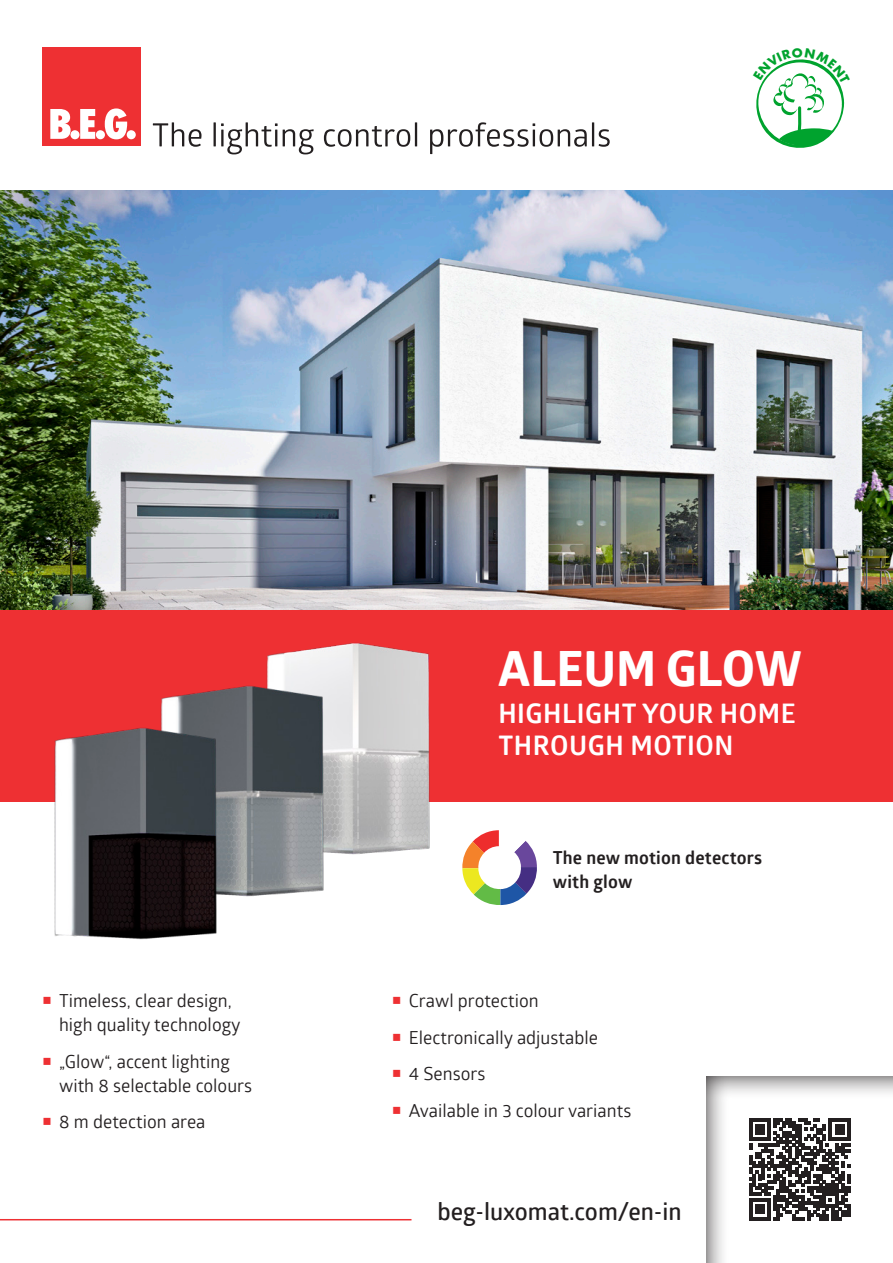
<style>
.page{position:relative;width:893px;height:1263px;background:#fff}
.page>*{position:absolute;margin:0;border:0;box-sizing:border-box;transform-origin:0 0}
.t1{font:700 47.7px "Globerx";letter-spacing:.01em;color:#fff}
.t2{font:700 27px/32.4px "Glober";letter-spacing:.02em;color:#fff}
.t3{font:600 24px "Glober";color:#231f20}
.t4{font:18px/24px "Glober";color:#231f20}
.t5{font:700 18px/24px "Glober";letter-spacing:.01em;color:#231f20}
.s1{color:#ee3033}
</style>
<div class="page">
<img style="left:0;top:190px;width:893px;height:420px">
<div style="left:0;top:610px;width:893px;height:191px;background:#ee3033"></div>
<hr style="left:0;top:1219px;width:411px;height:1px;background:#ee3033">
<div style="left:43px;top:48px;width:98px;height:98px;background:#ee3033"></div>
<svg style="left:50px;top:109px;width:21px;height:30px"></svg>
<div style="left:70px;top:130px;width:10px;height:9px;background:#fff;border-radius:50%"></div>
<svg style="left:80px;top:109px;width:15px;height:30px"></svg>
<div style="left:96px;top:130px;width:9px;height:9px;background:#fff;border-radius:50%"></div>
<svg style="left:105px;top:108px;width:22px;height:31px"></svg>
<div style="left:127px;top:130px;width:9px;height:9px;background:#fff;border-radius:50%"></div>
<svg style="left:153px;top:122px;width:48px;height:25px"></svg>
<svg style="left:214px;top:122px;width:100px;height:32px"></svg>
<svg style="left:324px;top:122px;width:93px;height:25px"></svg>
<svg style="left:430px;top:122px;width:180px;height:32px"></svg>
<svg style="left:706px;top:1076px;width:187px;height:187px"></svg>
<svg style="left:749px;top:1119px;width:101px;height:101px"></svg>
<svg style="left:462px;top:830px;width:75px;height:75px"></svg>
<img style="left:266px;top:643px;width:173px;height:212px">
<img style="left:160px;top:674px;width:172px;height:223px">
<img style="left:35px;top:716px;width:191px;height:224px">
<svg style="left:756px;top:59px;width:89px;height:89px"></svg>
<p class="t4" style="left:59px;top:988px;width:183px;text-indent:-17px"><span class="s1">○</span> Timeless, clear design, high quality technology</p>
<p class="t4" style="left:59px;top:1048px;width:195px;text-indent:-17px"><span class="s1">○</span> „Glow“, accent lighting with 8 selectable colours</p>
<p class="t4" style="left:42px;top:1109px;width:165px"><span class="s1">○</span> 8 m detection area</p>
<h1 class="t1" style="left:498px;top:635px;width:305px">ALEUM GLOW</h1>
<h2 class="t2" style="left:498px;top:697px;width:299px">HIGHLIGHT YOUR HOME<br>THROUGH MOTION</h2>
<p class="t5" style="left:553px;top:845px;width:211px">The new motion detectors with glow</p>
<p class="t4" style="left:392px;top:988px;width:148px"><span class="s1">○</span> Crawl protection</p>
<p class="t4" style="left:392px;top:1024px;width:208px"><span class="s1">○</span> Electronically adjustable</p>
<p class="t4" style="left:392px;top:1061px;width:95px"><span class="s1">○</span> 4 Sensors</p>
<p class="t4" style="left:392px;top:1098px;width:241px"><span class="s1">○</span> Available in 3 colour variants</p>
<h3 class="t3" style="left:437px;top:1195px;width:246px">beg-luxomat.com/en-in</h3>
</div>
